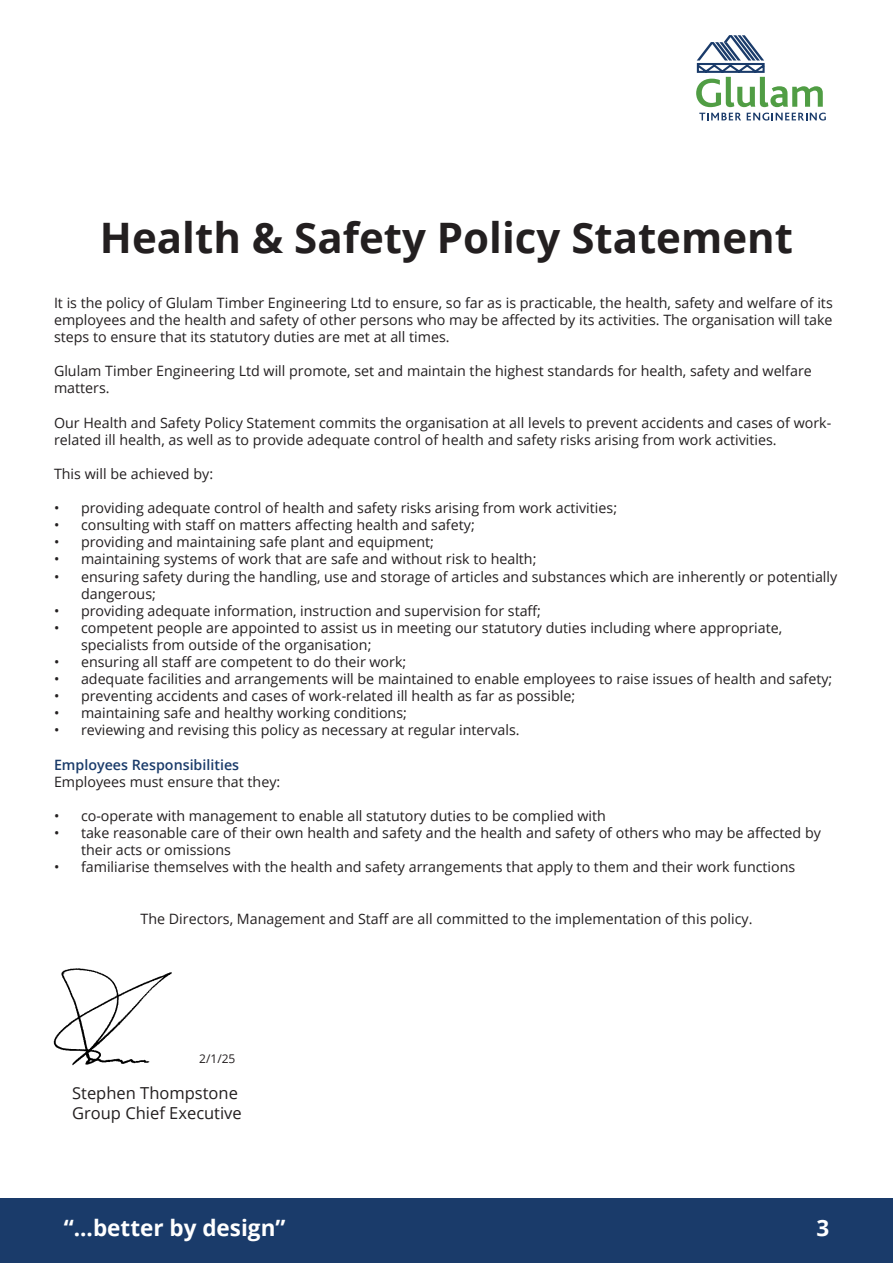
<style>
.page{position:relative;width:893px;height:1263px;background:#fff}
.page>*{position:absolute;margin:0;border:0;box-sizing:border-box;transform-origin:0 0}
.t1{font:700 42px "Open Sans";color:#231f20}
.t2{font:700 22.5px "Open Sans";color:#fff}
.t3{font:16.5px "Open Sans";color:#231f20}
.t4{font:14.25px/17.1px "Open Sans";color:#231f20}
.t5{font:600 14.25px "Open Sans";color:#1a3b6a}
.t6{font:12px "Open Sans";color:#231f20}
</style>
<div class="page">
<div style="left:0;top:1198px;width:893px;height:65px;background:#1a3b6a"></div>
<svg style="left:696px;top:35px;width:127px;height:72px"></svg>
<svg style="left:699px;top:113px;width:42px;height:7px"></svg>
<svg style="left:747px;top:113px;width:79px;height:8px"></svg>
<img style="left:53px;top:968px;width:119px;height:98px">
<p class="t1" style="left:100px;top:208px;width:695px">Health &amp; Safety Policy Statement</p>
<p class="t4" style="left:54px;top:294px;width:780px;text-align:justify">It is the policy of Glulam Timber Engineering Ltd to ensure, so far as is practicable, the health, safety and welfare of its employees and the health and safety of other persons who may be affected by its activities. The organisation will take steps to ensure that its statutory duties are met at all times.</p>
<p class="t4" style="left:54px;top:362px;width:759px">Glulam Timber Engineering Ltd will promote, set and maintain the highest standards for health, safety and welfare matters.</p>
<p class="t4" style="left:54px;top:413px;width:779px">Our Health and Safety Policy Statement commits the organisation at all levels to prevent accidents and cases of work&shy;related ill health, as well as to provide adequate control of health and safety risks arising from work activities.</p>
<p class="t4" style="left:54px;top:465px;width:161px">This will be achieved by:</p>
<p class="t4" style="left:54px;top:499px;width:565px">• providing adequate control of health and safety risks arising from work activities;</p>
<p class="t4" style="left:54px;top:516px;width:422px">• consulting with staff on matters affecting health and safety;</p>
<p class="t4" style="left:54px;top:533px;width:382px">• providing and maintaining safe plant and equipment;</p>
<p class="t4" style="left:54px;top:550px;width:484px">• maintaining systems of work that are safe and without risk to health;</p>
<p class="t4" style="left:81px;top:567px;width:758px;text-indent:-27px">• ensuring safety during the handling, use and storage of articles and substances which are inherently or potentially dangerous;</p>
<p class="t4" style="left:54px;top:602px;width:489px">• providing adequate information, instruction and supervision for staff;</p>
<p class="t4" style="left:81px;top:619px;width:703px;text-indent:-27px">• competent people are appointed to assist us in meeting our statutory duties including where appropriate, specialists from outside of the organisation;</p>
<p class="t4" style="left:54px;top:653px;width:354px">• ensuring all staff are competent to do their work;</p>
<p class="t4" style="left:54px;top:670px;width:780px">• adequate facilities and arrangements will be maintained to enable employees to raise issues of health and safety;</p>
<p class="t4" style="left:54px;top:687px;width:523px">• preventing accidents and cases of work-related ill health as far as possible;</p>
<p class="t4" style="left:54px;top:704px;width:354px">• maintaining safe and healthy working conditions;</p>
<p class="t4" style="left:54px;top:721px;width:467px">• reviewing and revising this policy as necessary at regular intervals.</p>
<p class="t5" style="left:54px;top:755px;width:187px">Employees Responsibilities</p>
<p class="t4" style="left:54px;top:773px;width:228px">Employees must ensure that they:</p>
<p class="t4" style="left:54px;top:807px;width:553px">• co-operate with management to enable all statutory duties to be complied with</p>
<p class="t4" style="left:81px;top:824px;width:741px;text-indent:-27px">• take reasonable care of their own health and safety and the health and safety of others who may be affected by their acts or omissions</p>
<p class="t4" style="left:54px;top:858px;width:743px">• familiarise themselves with the health and safety arrangements that apply to them and their work functions</p>
<p class="t4" style="left:141px;top:909px;width:613px">The Directors, Management and Staff are all committed to the implementation of this policy.</p>
<p class="t6" style="left:199px;top:1050px;width:38px">2/1/25</p>
<p class="t3" style="left:72px;top:1082px;width:167px">Stephen Thompstone</p>
<p class="t3" style="left:72px;top:1102px;width:171px">Group Chief Executive</p>
<h2 class="t2" style="left:64px;top:1212px;width:223px">“...better by design”</h2>
<h2 class="t2" style="left:816px;top:1212px;width:14px">3</h2>
</div>
